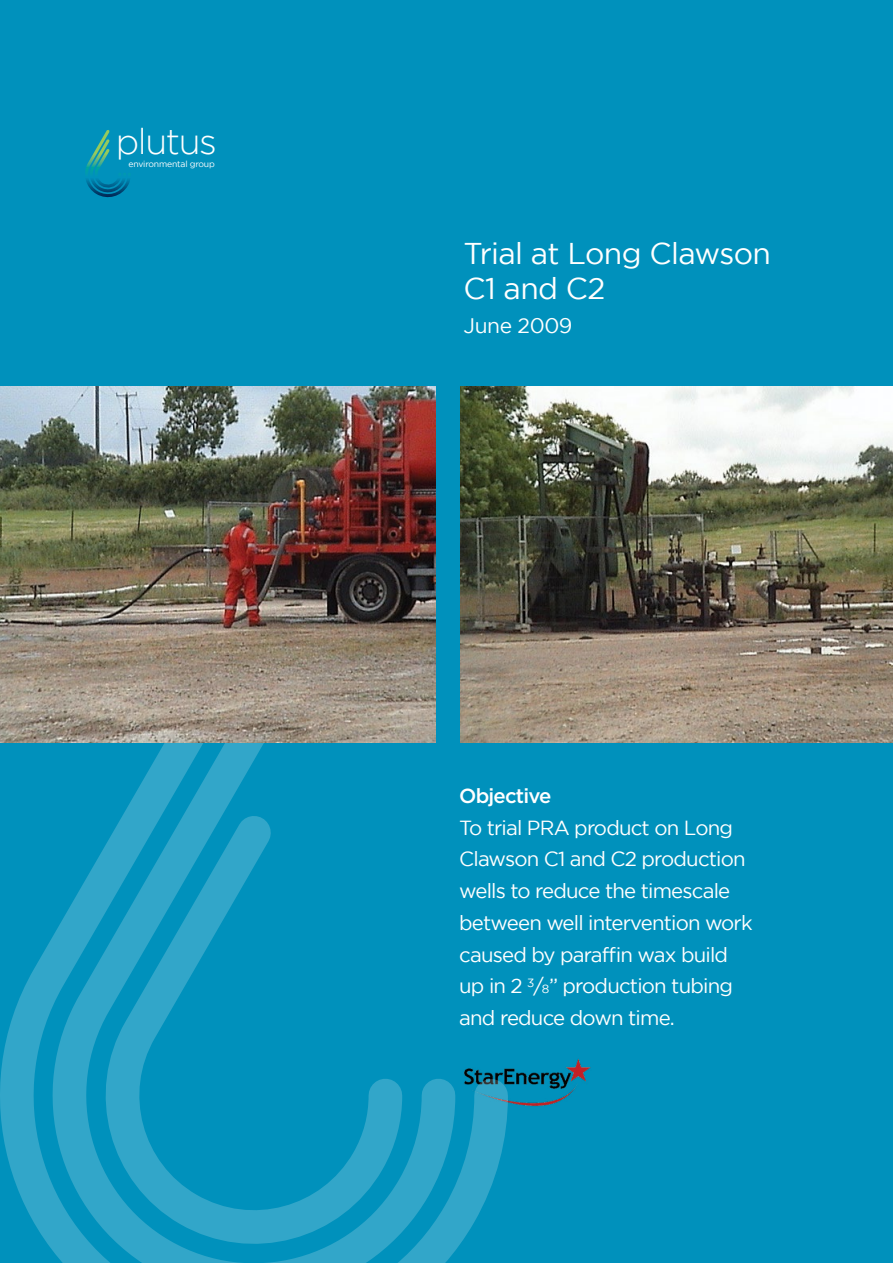
<style>
.page{position:relative;width:893px;height:1263px;background:#0091bc}
.page>*{position:absolute;margin:0;border:0;box-sizing:border-box;transform-origin:0 0}
.t1{font:300 35.7px "Gotham";letter-spacing:-.04em;color:#fff}
.t2{font:30px/34.5px "Gotham";letter-spacing:-.02em;color:#fff}
.t3{font:21px "Gotham";letter-spacing:-.02em;color:#fff}
.t4{font:20.4px/31.7px "Gotham";letter-spacing:-.04em;color:#fff}
.t5{font:500 20.4px "Gotham";letter-spacing:-.04em;color:#fff}
.t6{font:8.7px "Gotham";letter-spacing:-.02em;color:#fff}
.s1{font-size:12px}
</style>
<div class="page">
<img style="left:521px;top:1059px;width:70px;height:47px">
<svg style="left:0;top:742px;width:521px;height:521px"></svg>
<svg style="left:85px;top:130px;width:45px;height:68px"></svg>
<img style="left:460px;top:387px;width:433px;height:355px">
<img style="left:0;top:387px;width:436px;height:355px">
<h1 class="t1" style="left:116px;top:122px;width:103px">plutus</h1>
<p class="t6" style="left:128px;top:159px;width:88px">environmental group</p>
<h2 class="t2" style="left:463px;top:236px;width:309px">Trial at Long Clawson<br>C1 and C2</h2>
<p class="t3" style="left:463px;top:314px;width:111px">June 2009</p>
<p class="t5" style="left:459px;top:782px;width:94px">Objective</p>
<p class="t4" style="left:459px;top:811px;width:295px">To trial PRA product on Long<br>Clawson C1 and C2 production wells to reduce the timescale between well intervention work caused by paraffin wax build up in 2 <sup>3</sup>/<span class="s1">8</span>” production tubing and reduce down time.</p>
</div>
